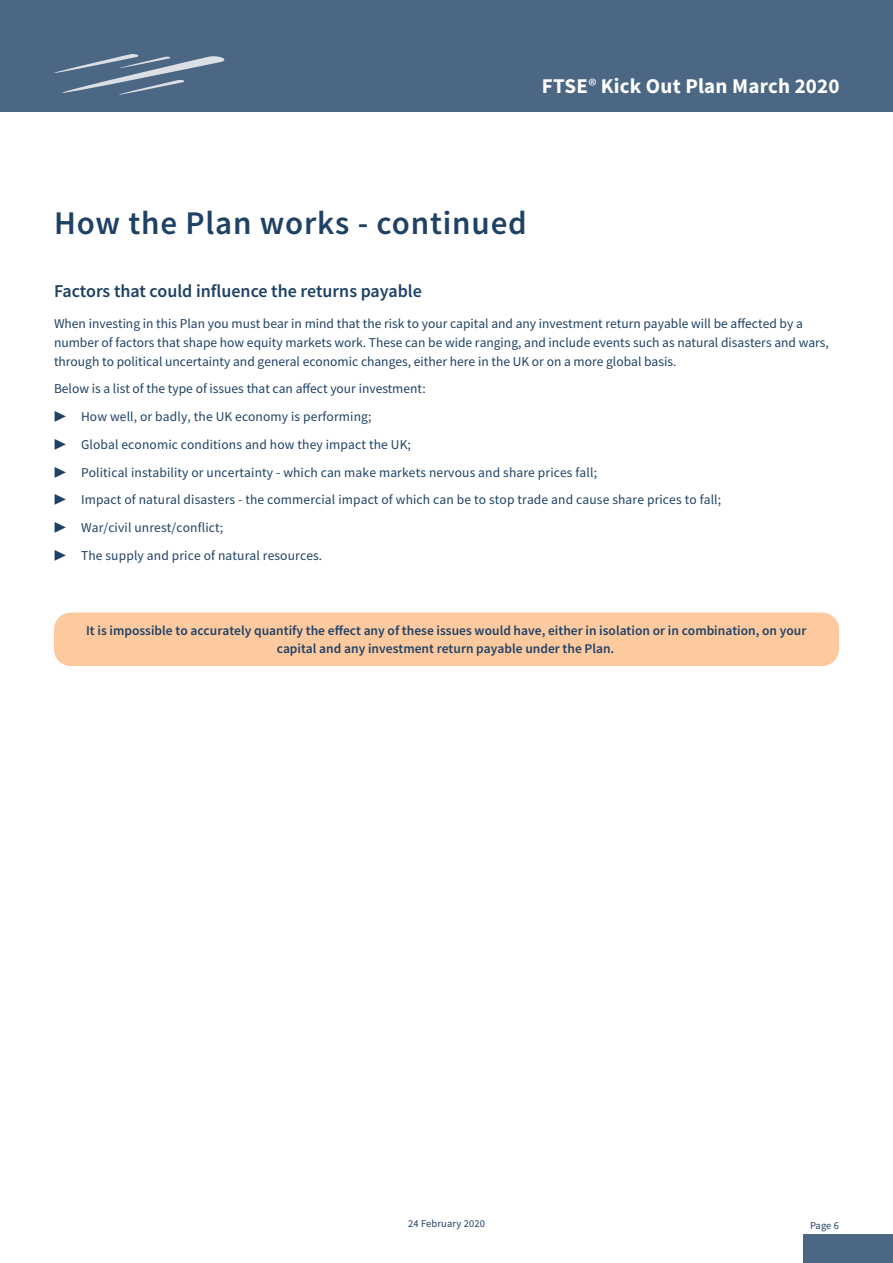
<style>
.page{position:relative;width:893px;height:1263px;background:#fff}
.page>*{position:absolute;margin:0;border:0;box-sizing:border-box;transform-origin:0 0}
.Heading{font:600 33px "Source Sans Pro";letter-spacing:.025em;color:#1e4164}
.t1{font:700 21px "Source Sans Pro";letter-spacing:.01em;color:#fff}
.Sub-heading{font:600 18px "Source Sans Pro";color:#1e4164}
.Body_Text{font:13.5px/18.8px "Source Sans Pro";color:#1e4164}
.Body_Text-2{font:600 13.5px/18.8px "Source Sans Pro";color:#1e4164;text-align:center}
.t2{font:10.5px "Source Sans Pro";letter-spacing:.01em;color:#1e4164}
.s1{font-family:"Myriad Pro";font-weight:400}
</style>
<div class="page">
<div style="left:1px;top:0;width:892px;height:112px;background:#4b6783"></div>
<hr style="left:0;top:0;width:1px;height:112px;background:#4b6783">
<svg style="left:54px;top:54px;width:171px;height:41px"></svg>
<div style="left:803px;top:1234px;width:90px;height:29px;background:#4b6783"></div>
<div style="left:54px;top:613px;width:785px;height:53px;background:#fdc99f;border-radius:17px"></div>
<h2 class="t1" style="left:542px;top:72px;width:299px">FTSE<span class="s1">®</span> Kick Out Plan March 2020</h2>
<p class="Heading" style="left:54px;top:201px;width:474px">How the Plan works - continued</p>
<p class="Sub-heading" style="left:54px;top:279px;width:369px">Factors that could influence the returns payable</p>
<p class="Body_Text" style="left:54px;top:314px;width:776px">When investing in this Plan you must bear in mind that the risk to your capital and any investment return payable will be affected by a number of factors that shape how equity markets work. These can be wide ranging, and include events such as natural disasters and wars, through to political uncertainty and general economic changes, either here in the UK or on a more global basis.</p>
<p class="Body_Text" style="left:54px;top:379px;width:373px">Below is a list of the type of issues that can affect your investment:</p>
<p class="Body_Text" style="left:54px;top:407px;width:319px">▶ How well, or badly, the UK economy is performing;</p>
<p class="Body_Text" style="left:54px;top:435px;width:358px">▶ Global economic conditions and how they impact the UK;</p>
<p class="Body_Text" style="left:54px;top:463px;width:545px">▶ Political instability or uncertainty - which can make markets nervous and share prices fall;</p>
<p class="Body_Text" style="left:54px;top:490px;width:669px">▶ Impact of natural disasters - the commercial impact of which can be to stop trade and cause share prices to fall;</p>
<p class="Body_Text" style="left:54px;top:518px;width:171px">▶ War/civil unrest/conflict;</p>
<p class="Body_Text" style="left:54px;top:546px;width:270px">▶ The supply and price of natural resources.</p>
<p class="Body_Text-2" style="left:86px;top:621px;width:722px">It is impossible to accurately quantify the effect any of these issues would have, either in isolation or in combination, on your capital and any investment return payable under the Plan.</p>
<p class="t2" style="left:408px;top:1217px;width:78px">24 February 2020</p>
<p class="t2" style="left:810px;top:1218px;width:30px">Page 6</p>
</div>
